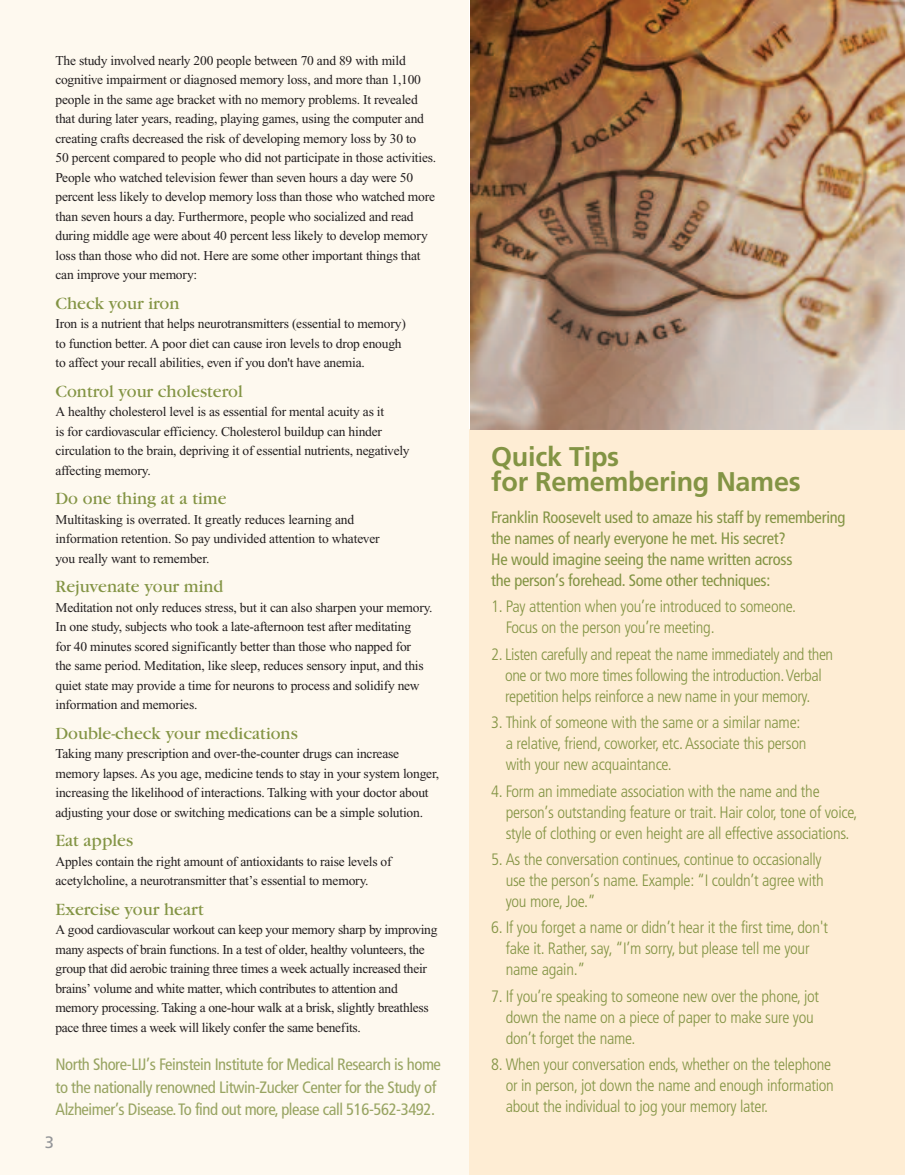
<style>
.page{position:relative;width:905px;height:1175px;background:#fff}
.page>*{position:absolute;margin:0;border:0;box-sizing:border-box;transform-origin:0 0}
.t1{font:700 27px/25.5px "Frutiger";letter-spacing:-.01em;color:#839444}
.t2{font:18px "Garamond";color:#839444}
.t3{font:300 condensed 16.5px/21px "Frutiger";letter-spacing:-.015em;color:#839444}
.t4{font:condensed 16.5px/22.5px "Frutiger";letter-spacing:-.025em;color:#98a462}
.t5{font:condensed 16.5px/21px "Frutiger";letter-spacing:-.015em;color:#839444}
.t6{font:16.5px "Frutiger";color:#939598}
.t7{font:13.5px/19.5px "Times New Roman";letter-spacing:-.015em;color:#231f20}
</style>
<div class="page">
<div style="left:0;top:0;width:506px;height:1174px;background:#fef9ef"></div>
<div style="left:470px;top:393px;width:434px;height:781px;background:#feedd4"></div>
<img style="left:470px;top:0;width:434px;height:429px">
<p class="t7" style="left:55px;top:52px;width:382px">The study involved nearly 200 people between 70 and 89 with mild cognitive impairment or diagnosed memory loss, and more than 1,100 people in the same age bracket with no memory problems. It revealed that during later years, reading, playing games, using the computer and creating crafts decreased the risk of developing memory loss by 30 to<br>50 percent compared to people who did not participate in those activities.<br>People who watched television fewer than seven hours a day were 50 percent less likely to develop memory loss than those who watched more than seven hours a day. Furthermore, people who socialized and read during middle age were about 40 percent less likely to develop memory loss than those who did not. Here are some other important things that can improve your memory:</p>
<h2 class="t2" style="left:56px;top:297px;width:125px">Check your iron</h2>
<p class="t7" style="left:56px;top:315px;width:352px">Iron is a nutrient that helps neurotransmitters (essential to memory) to function better. A poor diet can cause iron levels to drop enough to affect your recall abilities, even if you don't have anemia.</p>
<h2 class="t2" style="left:56px;top:385px;width:189px">Control your cholesterol</h2>
<p class="t7" style="left:55px;top:403px;width:355px">A healthy cholesterol level is as essential for mental acuity as it<br>is for cardiovascular efficiency. Cholesterol buildup can hinder circulation to the brain, depriving it of essential nutrients, negatively affecting memory.</p>
<h2 class="t2" style="left:56px;top:492px;width:172px">Do one thing at a time</h2>
<p class="t7" style="left:55px;top:511px;width:326px">Multitasking is overrated. It greatly reduces learning and information retention. So pay undivided attention to whatever you really want to remember.</p>
<h2 class="t2" style="left:56px;top:580px;width:169px">Rejuvenate your mind</h2>
<p class="t7" style="left:55px;top:598px;width:378px">Meditation not only reduces stress, but it can also sharpen your memory.<br>In one study, subjects who took a late-afternoon test after meditating<br>for 40 minutes scored significantly better than those who napped for<br>the same period. Meditation, like sleep, reduces sensory input, and this quiet state may provide a time for neurons to process and solidify new information and memories.</p>
<h2 class="t2" style="left:56px;top:727px;width:244px">Double-check your medications</h2>
<p class="t7" style="left:56px;top:745px;width:385px">Taking many prescription and over-the-counter drugs can increase memory lapses. As you age, medicine tends to stay in your system longer, increasing the likelihood of interactions. Talking with your doctor about adjusting your dose or switching medications can be a simple solution.</p>
<h2 class="t2" style="left:56px;top:834px;width:79px">Eat apples</h2>
<p class="t7" style="left:56px;top:852px;width:337px">Apples contain the right amount of antioxidants to raise levels of acetylcholine, a neurotransmitter that’s essential to memory.</p>
<h2 class="t2" style="left:56px;top:902px;width:150px">Exercise your heart</h2>
<p class="t7" style="left:55px;top:921px;width:383px">A good cardiovascular workout can keep your memory sharp by improving many aspects of brain functions. In a test of older, healthy volunteers, the group that did aerobic training three times a week actually increased their brains’ volume and white matter, which contributes to attention and memory processing. Taking a one-hour walk at a brisk, slightly breathless pace three times a week will likely confer the same benefits.</p>
<p class="t4" style="left:55px;top:1054px;width:387px">North Shore-LIJ’s Feinstein Institute for Medical Research is home to the nationally renowned Litwin-Zucker Center for the Study of<br>Alzheimer’s Disease.To find out more, please call 516-562-3492.</p>
<p class="t6" style="left:45px;top:1136px;width:11px">3</p>
<h1 class="t1" style="left:491px;top:445px;width:311px">Quick Tips<br>for Remembering Names</h1>
<p class="t5" style="left:491px;top:508px;width:355px">Franklin Roosevelt used to amaze his staff by remembering the names of nearly everyone he met. His secret?<br>He would imagine seeing the name written across<br>the person’s forehead. Some other techniques:</p>
<p class="t3" style="left:505px;top:597px;width:292px;text-indent:-14px">1. Pay attention when you’re introduced to someone.<br>Focus on the person you’re meeting.</p>
<p class="t3" style="left:491px;top:645px;width:343px;text-align:center">2. Listen carefully and repeat the name immediately and then one or two more times following the introduction.Verbal repetition helps reinforce a new name in your memory.</p>
<p class="t3" style="left:505px;top:713px;width:302px;text-indent:-14px">3. Think of someone with the same or a similar name: a relative, friend, coworker, etc.Associate this person with your new acquaintance.</p>
<p class="t3" style="left:505px;top:781px;width:353px;text-indent:-14px">4. Form an immediate association with the name and the person’s outstanding feature or trait. Hair color, tone of voice, style of clothing or even height are all effective associations.</p>
<p class="t3" style="left:505px;top:850px;width:319px;text-indent:-14px">5. As the conversation continues, continue to occasionally use the person’s name. Example: “I couldn’t agree with you more, Joe.”</p>
<p class="t3" style="left:505px;top:918px;width:324px;text-indent:-14px">6. If you forget a name or didn’t hear it the first time, don't fake it. Rather, say, “I’m sorry, but please tell me your name again.”</p>
<p class="t3" style="left:505px;top:987px;width:315px;text-indent:-14px">7. If you’re speaking to someone new over the phone, jot down the name on a piece of paper to make sure you don’t forget the name.</p>
<p class="t3" style="left:505px;top:1055px;width:330px;text-indent:-14px">8. When your conversation ends, whether on the telephone or in person, jot down the name and enough information about the individual to jog your memory later.</p>
</div>
